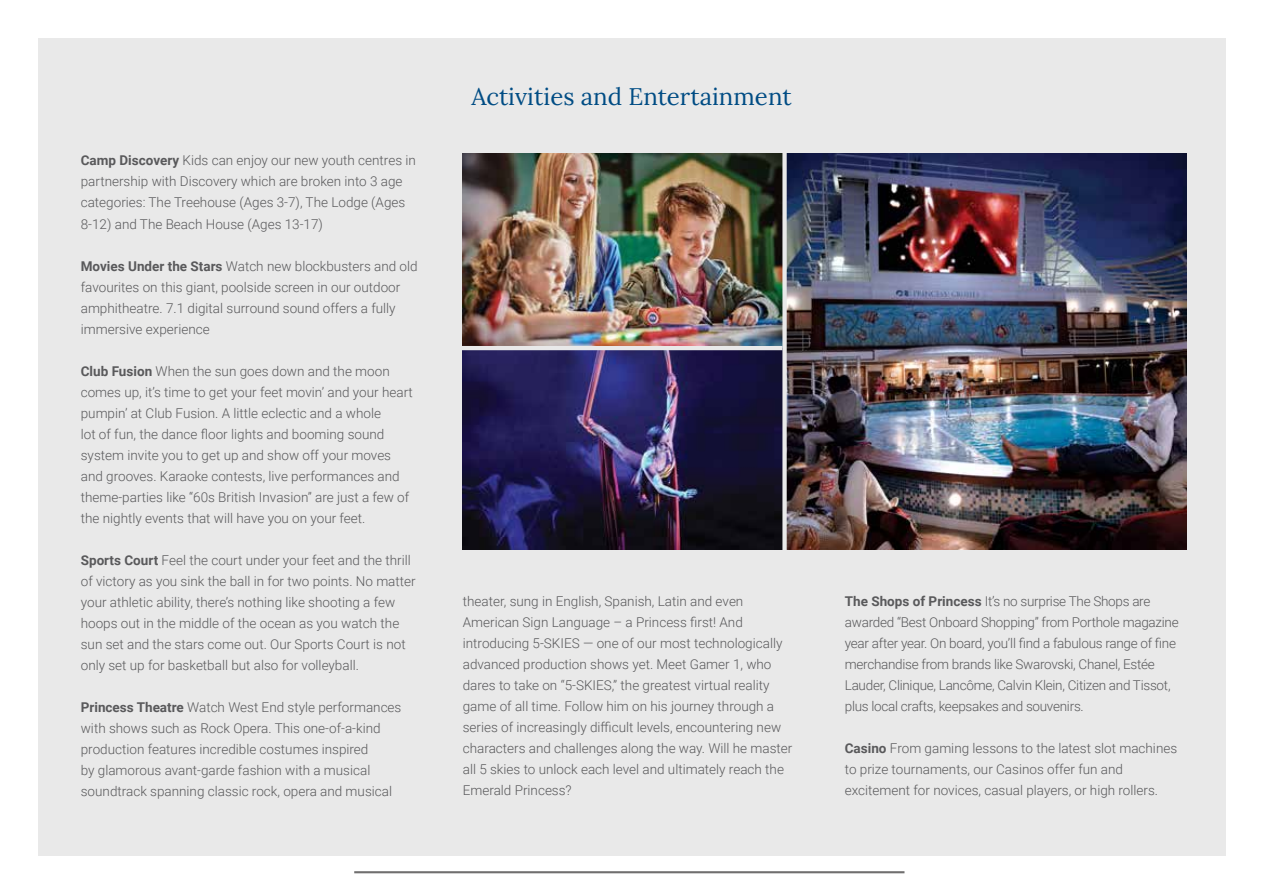
<style>
.page{position:relative;width:1263px;height:893px;background:#fff}
.page>*{position:absolute;margin:0;border:0;box-sizing:border-box;transform-origin:0 0}
.t1{font:24px "Lora";color:#004c84}
.t2{font:300 13.5px/21px "Roboto";color:#59595b}
.t3{font:300 13.5px/21px "Roboto";letter-spacing:-.02em;color:#59595b}
.s1{font-weight:700}
</style>
<div class="page">
<div style="left:38px;top:38px;width:1187px;height:817px;background:#e9e9e9"></div>
<img style="left:463px;top:154px;width:319px;height:192px">
<img style="left:463px;top:350px;width:319px;height:199px">
<img style="left:787px;top:154px;width:399px;height:395px">
<hr style="left:354px;top:871px;width:550px;height:2px;background:#706f6f">
<p class="t2" style="left:81px;top:150px;width:337px"><span class="s1">Camp Discovery</span> Kids can enjoy our new youth centres in partnership with Discovery which are broken into 3 age categories: The Treehouse (Ages 3-7), The Lodge (Ages 8-12) and The Beach House (Ages 13-17)</p>
<p class="t2" style="left:81px;top:255px;width:338px"><span class="s1">Movies Under the Stars</span> Watch new blockbusters and old favourites on this giant, poolside screen in our outdoor amphitheatre. 7.1 digital surround sound offers a fully immersive experience</p>
<p class="t2" style="left:81px;top:360px;width:334px"><span class="s1">Club Fusion</span> When the sun goes down and the moon comes up, it’s time to get your feet movin’ and your heart pumpin’ at Club Fusion. A little eclectic and a whole<br>lot of fun, the dance floor lights and booming sound system invite you to get up and show off your moves and grooves. Karaoke contests, live performances and theme-parties like “60s British Invasion” are just a few of the nightly events that will have you on your feet.</p>
<p class="t2" style="left:81px;top:549px;width:336px"><span class="s1">Sports Court</span> Feel the court under your feet and the thrill of victory as you sink the ball in for two points. No matter your athletic ability, there’s nothing like shooting a few hoops out in the middle of the ocean as you watch the sun set and the stars come out. Our Sports Court is not only set up for basketball but also for volleyball.</p>
<p class="t2" style="left:81px;top:696px;width:322px"><span class="s1">Princess Theatre</span> Watch West End style performances with shows such as Rock Opera. This one-of-a-kind production features incredible costumes inspired<br>by glamorous avant-garde fashion with a musical soundtrack spanning classic rock, opera and musical</p>
<h1 class="t1" style="left:471px;top:78px;width:322px">Activities and Entertainment</h1>
<p class="t2" style="left:463px;top:590px;width:331px">theater, sung in English, Spanish, Latin and even American Sign Language – a Princess first! And introducing 5-SKIES — one of our most technologically advanced production shows yet. Meet Gamer 1, who dares to take on “5-SKIES,” the greatest virtual reality game of all time. Follow him on his journey through a series of increasingly difficult levels, encountering new characters and challenges along the way. Will he master all 5 skies to unlock each level and ultimately reach the Emerald Princess?</p>
<p class="t3" style="left:845px;top:590px;width:335px"><span class="s1">The Shops of Princess</span> It’s no surprise The Shops are awarded “Best Onboard Shopping” from Porthole magazine year after year. On board, you’ll find a fabulous range of fine merchandise from brands like Swarovski, Chanel, Estée Lauder, Clinique, Lancôme, Calvin Klein, Citizen and Tissot, plus local crafts, keepsakes and souvenirs.</p>
<p class="t2" style="left:845px;top:737px;width:334px"><span class="s1">Casino</span> From gaming lessons to the latest slot machines to prize tournaments, our Casinos offer fun and excitement for novices, casual players, or high rollers.</p>
</div>
